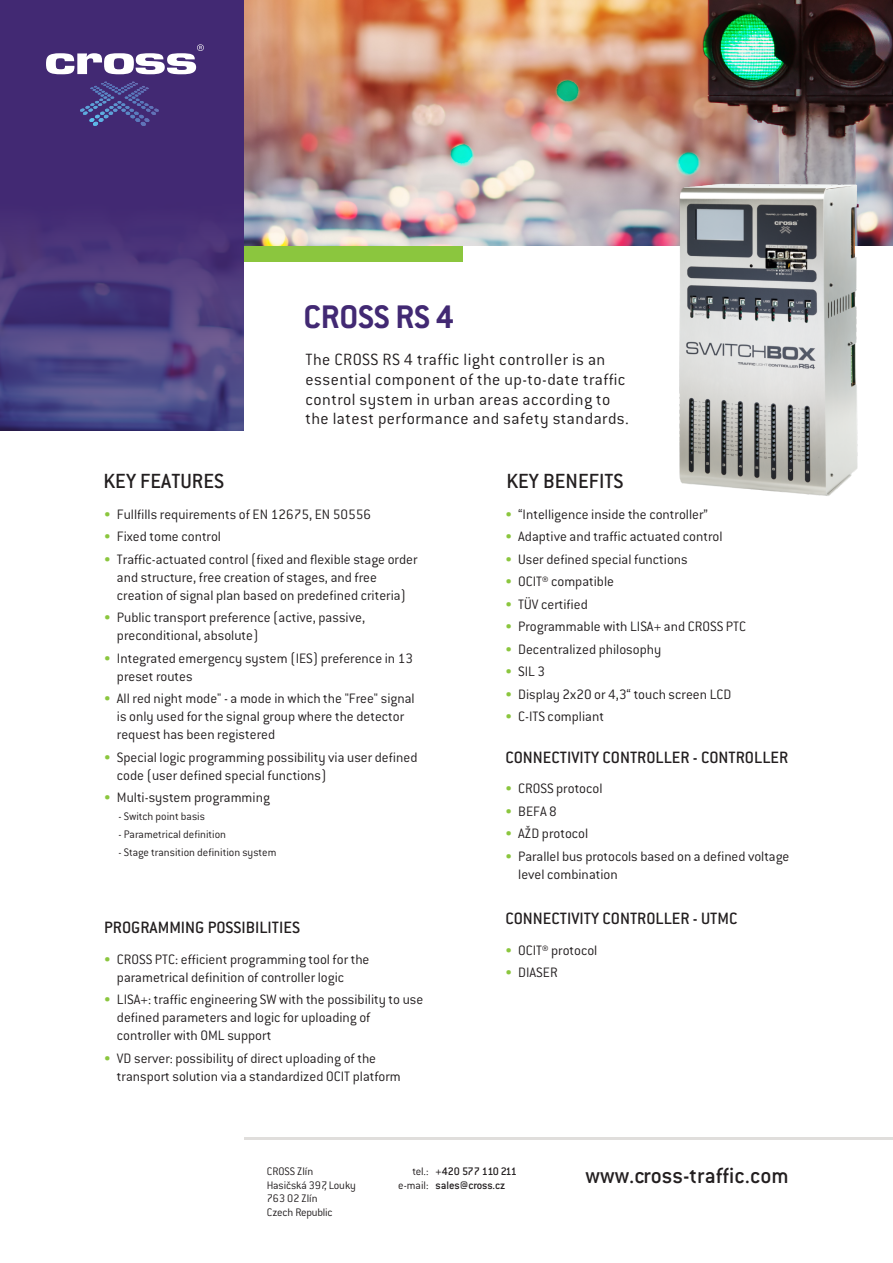
<style>
.page{position:relative;width:893px;height:1263px;background:#fff}
.page>*{position:absolute;margin:0;border:0;box-sizing:border-box;transform-origin:0 0}
.t1{font:700 35.85px "ITC Conduit LTCE";letter-spacing:-.005em;color:#422973}
.t2{font:500 24px "ITC Conduit LTCE";color:#231f20}
.t3{font:500 22.5px "ITC Conduit LTCE";color:#231f20}
.t4{font:500 18px "ITC Conduit LTCE";color:#231f20}
.t5{font:300 17.85px/19.6px "ITC Conduit LTCE";letter-spacing:.025em;color:#231f20}
.t6{font:300 15px/18px "ITC Conduit LTCE";color:#231f20}
.t7{font:300 12px/13.5px "ITC Conduit LTCE";color:#231f20}
.t8{font:500 12px/13.5px "ITC Conduit LTCE";letter-spacing:-.015em;color:#231f20}
.s1{color:#8bc63e}
</style>
<div class="page">
<img style="left:244px;top:0;width:649px;height:246px">
<svg style="left:0;top:0;width:244px;height:431px;background:#473579"></svg>
<div style="left:244px;top:246px;width:219px;height:16px;background:#8bc63e"></div>
<svg style="left:80px;top:82px;width:79px;height:44px;background:#484087"></svg>
<svg style="left:46px;top:44px;width:158px;height:30px"></svg>
<hr style="left:245px;top:1138px;width:648px;height:2px;background:#e0dedc">
<img style="left:626px;top:132px;width:267px;height:364px">
<h1 class="t1" style="left:304px;top:300px;width:152px">CROSS RS 4</h1>
<p class="t5" style="left:305px;top:350px;width:325px">The CROSS RS 4 traffic light controller is an essential component of the up-to-date traffic control system in urban areas according to the latest performance and safety standards.</p>
<h3 class="t3" style="left:104px;top:470px;width:122px">KEY FEATURES</h3>
<h3 class="t3" style="left:506px;top:470px;width:119px">KEY BENEFITS</h3>
<p class="t6" style="left:104px;top:505px;width:268px"><span class="s1">•</span> Fullfills requirements of EN 12675, EN 50556</p>
<p class="t6" style="left:104px;top:528px;width:118px"><span class="s1">•</span> Fixed tome control</p>
<p class="t6" style="left:117px;top:550px;width:302px;text-indent:-13px"><span class="s1">•</span> Traffic-actuated control (fixed and flexible stage order and structure, free creation of stages, and free creation of signal plan based on predefined criteria)</p>
<p class="t6" style="left:117px;top:609px;width:250px;text-indent:-13px"><span class="s1">•</span> Public transport preference (active, passive, preconditional, absolute)</p>
<p class="t6" style="left:117px;top:649px;width:298px;text-indent:-13px"><span class="s1">•</span> Integrated emergency system (IES) preference in 13 preset routes</p>
<p class="t6" style="left:117px;top:690px;width:299px;text-indent:-13px"><span class="s1">•</span> All red night mode" - a mode in which the "Free" signal is only used for the signal group where the detector request has been registered</p>
<p class="t6" style="left:117px;top:748px;width:302px;text-indent:-13px"><span class="s1">•</span> Special logic programming possibility via user defined code (user defined special functions)</p>
<p class="t6" style="left:104px;top:789px;width:167px"><span class="s1">•</span> Multi-system programming</p>
<p class="t7" style="left:119px;top:810px;width:88px">- Switch point basis</p>
<p class="t7" style="left:119px;top:828px;width:109px">- Parametrical definition</p>
<p class="t7" style="left:119px;top:846px;width:159px">- Stage transition definition system</p>
<p class="t4" style="left:104px;top:918px;width:197px">PROGRAMMING POSSIBILITIES</p>
<p class="t6" style="left:117px;top:950px;width:254px;text-indent:-13px"><span class="s1">•</span> CROSS PTC: efficient programming tool for the parametrical definition of controller logic</p>
<p class="t6" style="left:117px;top:991px;width:308px;text-indent:-13px"><span class="s1">•</span> LISA+: traffic engineering SW with the possibility to use defined parameters and logic for uploading of controller with OML support</p>
<p class="t6" style="left:117px;top:1049px;width:285px;text-indent:-13px"><span class="s1">•</span> VD server: possibility of direct uploading of the transport solution via a standardized OCIT platform</p>
<p class="t6" style="left:505px;top:505px;width:204px"><span class="s1">•</span> “Intelligence inside the controller”</p>
<p class="t6" style="left:505px;top:528px;width:219px"><span class="s1">•</span> Adaptive and traffic actuated control</p>
<p class="t6" style="left:505px;top:550px;width:184px"><span class="s1">•</span> User defined special functions</p>
<p class="t6" style="left:505px;top:573px;width:110px"><span class="s1">•</span> OCIT® compatible</p>
<p class="t6" style="left:505px;top:595px;width:84px"><span class="s1">•</span> TÜV certified</p>
<p class="t6" style="left:505px;top:618px;width:242px"><span class="s1">•</span> Programmable with LISA+ and CROSS PTC</p>
<p class="t6" style="left:505px;top:640px;width:157px"><span class="s1">•</span> Decentralized philosophy</p>
<p class="t6" style="left:505px;top:663px;width:41px"><span class="s1">•</span> SIL3</p>
<p class="t6" style="left:505px;top:685px;width:227px"><span class="s1">•</span> Display 2x20 or 4,3“ touch screen LCD</p>
<p class="t6" style="left:505px;top:708px;width:100px"><span class="s1">•</span> C-ITS compliant</p>
<p class="t4" style="left:505px;top:748px;width:284px">CONNECTIVITY CONTROLLER - CONTROLLER</p>
<p class="t6" style="left:505px;top:780px;width:99px"><span class="s1">•</span> CROSS protocol</p>
<p class="t6" style="left:505px;top:802px;width:53px"><span class="s1">•</span> BEFA 8</p>
<p class="t6" style="left:505px;top:825px;width:84px"><span class="s1">•</span> AŽD protocol</p>
<p class="t6" style="left:518px;top:847px;width:273px;text-indent:-13px"><span class="s1">•</span> Parallel bus protocols based on a defined voltage level combination</p>
<p class="t4" style="left:505px;top:910px;width:233px">CONNECTIVITY CONTROLLER - UTMC</p>
<p class="t6" style="left:505px;top:941px;width:93px"><span class="s1">•</span> OCIT® protocol</p>
<p class="t6" style="left:505px;top:964px;width:54px"><span class="s1">•</span> DIASER</p>
<p class="t7" style="left:398px;top:1165px;width:32px;text-align:right">tel.: e-mail:</p>
<h2 class="t2" style="left:586px;top:1163px;width:205px">www.cross-traffic.com</h2>
<p class="t7" style="left:267px;top:1165px;width:91px">CROSS Zlín<br>Hasičská 397, Louky<br>763 02 Zlín<br>Czech Republic</p>
<p class="t8" style="left:436px;top:1165px;width:83px">+420 577 110 211 sales@cross.cz</p>
</div>
